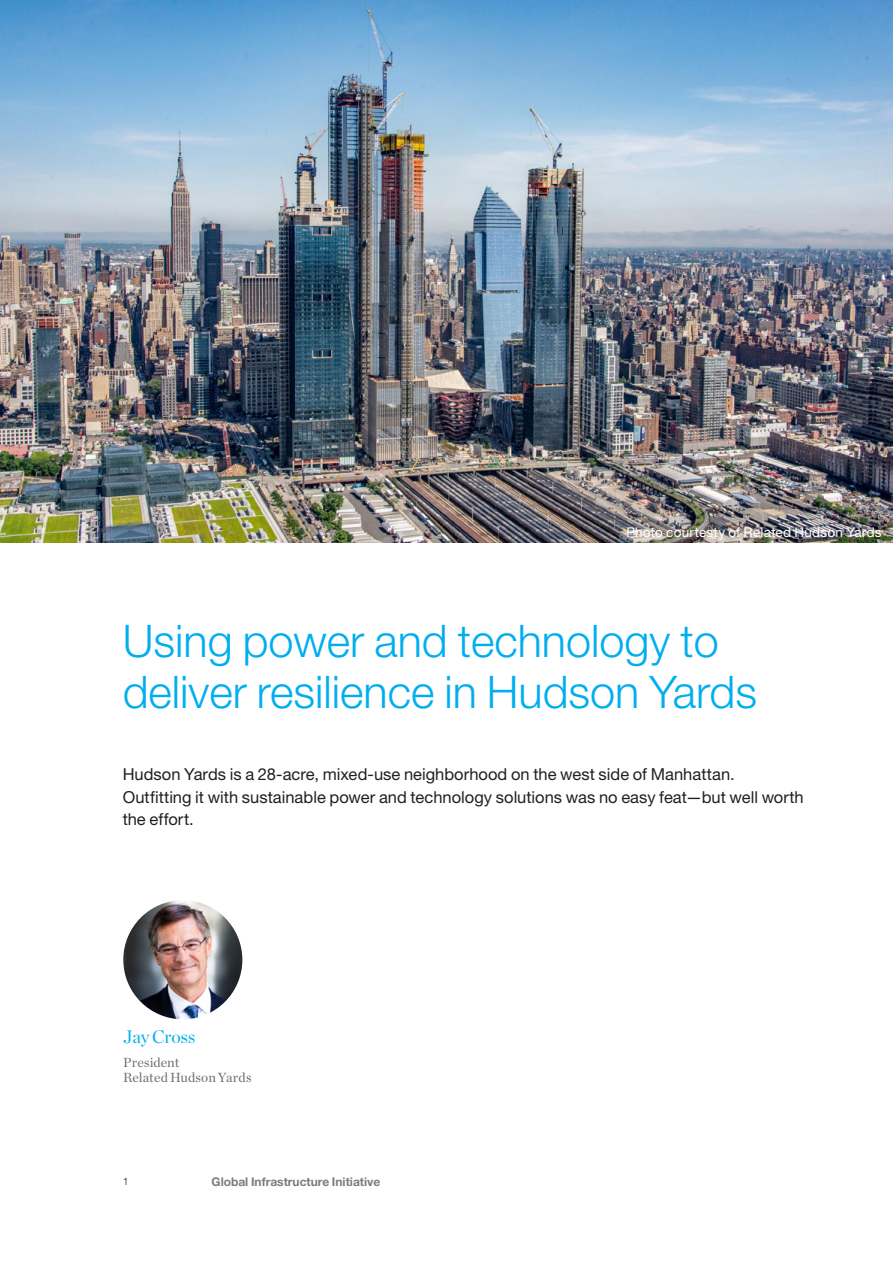
<style>
.page{position:relative;width:893px;height:1263px;background:#fff}
.page>*{position:absolute;margin:0;border:0;box-sizing:border-box;transform-origin:0 0}
.Cover_-_Document_Tit{font:300 45px/51px "Helvetica Neue LT Std";color:#00aeef}
.t1{font:18px "Chronicle Display";letter-spacing:-.01em;color:#00aeef}
.Dek{font:16.5px/22.5px "Helvetica Neue LT Std";color:#231f20}
.Body_Chronicle{font:13.5px "Helvetica Neue LT Std";letter-spacing:.02em;color:#fff}
.t2{font:13.5px/15px "Chronicle Deck";letter-spacing:.005em;color:#6c6d70}
.Footnotes{font:700 12px "Helvetica Neue LT Std";color:#7a7c7f}
.t3{font:300 10.5px "Helvetica Neue LT Std";color:#231f20}
</style>
<div class="page">
<img style="left:0;top:0;width:893px;height:543px">
<img style="left:123px;top:900px;width:119px;height:119px;border-radius:60px">
<p class="Body_Chronicle" style="left:626px;top:524px;width:257px">Photo courtesty of Related Hudson Yards</p>
<h1 class="Cover_-_Document_Tit" style="left:123px;top:615px;width:636px">Using power and technology to deliver resilience in Hudson Yards</h1>
<h4 class="Dek" style="left:123px;top:763px;width:683px">Hudson Yards is a 28-acre, mixed-use neighborhood on the west side of Manhattan.<br>Outfitting it with sustainable power and technology solutions was no easy feat—but well worth the effort.</h4>
<p class="t1" style="left:123px;top:1023px;width:74px">Jay Cross</p>
<p class="t2" style="left:123px;top:1054px;width:130px">President<br>Related Hudson Yards</p>
<p class="t3" style="left:123px;top:1174px;width:7px">1</p>
<p class="Footnotes" style="left:212px;top:1174px;width:170px">Global Infrastructure Initiative</p>
</div>
